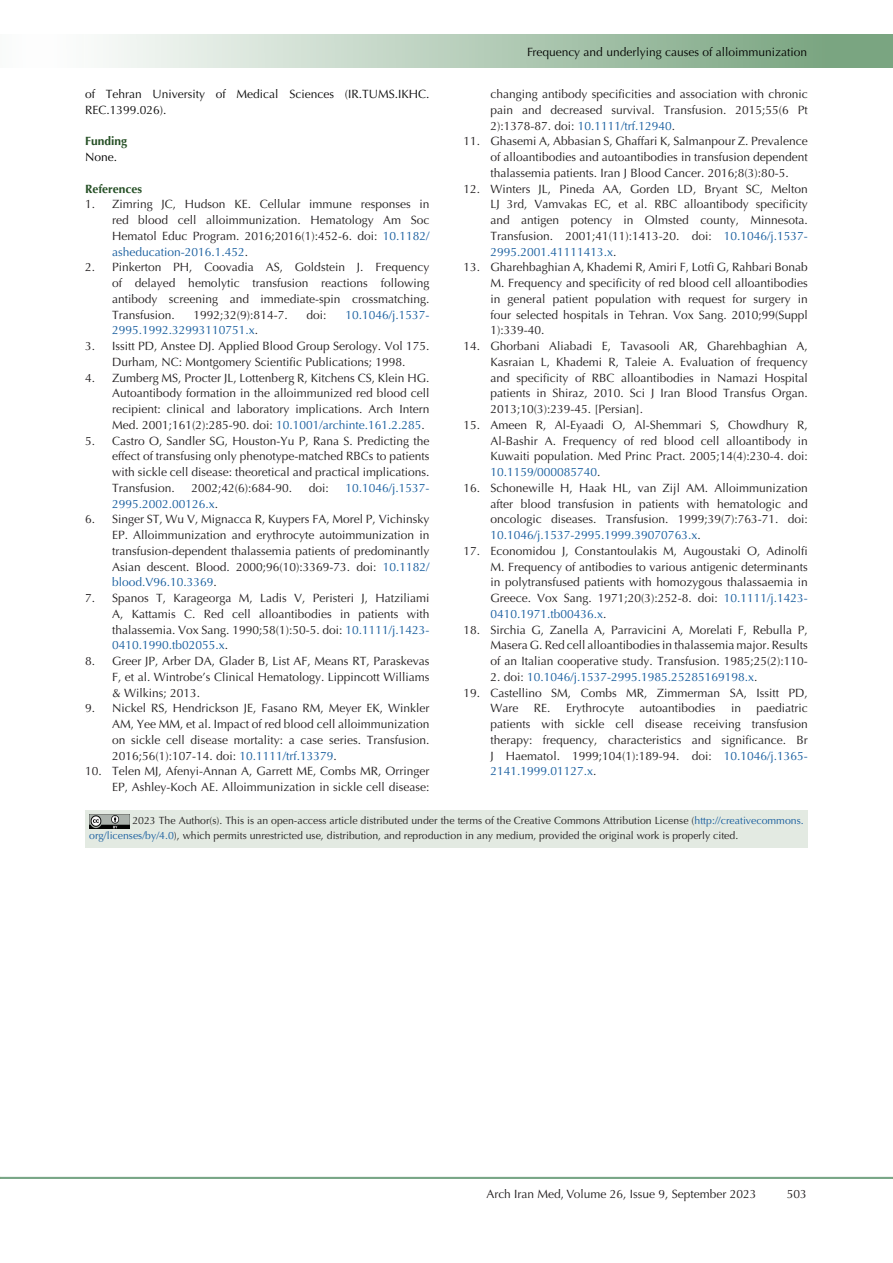
<style>
.page{position:relative;width:893px;height:1263px;background:#fff}
.page>*{position:absolute;margin:0;border:0;box-sizing:border-box;transform-origin:0 0}
.t1{font:12px/15.8px "Optima LT Std";color:#231f20;text-align:justify}
.t2{font:12px "Optima LT Std";color:#175d9e}
.t3{font:12px/15.8px "Optima LT Std";color:#0d0d0d}
.t4{font:12px "Optima LT Std";color:#040503}
.t5{font:700 12px "Optima LT Std";color:#265026}
.annotation_text{font:12px "Optima LT Std";color:#000}
.t6{font:10.5px/15px "Optima LT Std";color:#231f20}
.s1{color:#175d9e}
.s2{color:#231f20}
</style>
<div class="page">
<div style="left:0;top:1177px;width:893px;height:2px;background:#0099e5;border:1px solid #7aa581"></div>
<div style="left:0;top:35px;width:892px;height:33px;background:linear-gradient(to right,#fff,#719f79)"></div>
<div style="left:85px;top:810px;width:723px;height:38px;background:#e3eae2"></div>
<img style="left:89px;top:814px;width:40px;height:14px">
<p class="t3" style="left:85px;top:86px;width:346px">of Tehran University of Medical Sciences (IR.TUMS.IKHC.<br>REC.1399.026).</p>
<p class="t5" style="left:85px;top:134px;width:44px">Funding</p>
<p class="annotation_text" style="left:85px;top:150px;width:34px">None.</p>
<p class="t5" style="left:85px;top:182px;width:59px">References</p>
<p class="t1" style="left:112px;top:197px;width:319px;text-indent:-27px">1. Zimring JC, Hudson KE. Cellular immune responses in red blood cell alloimmunization. Hematology Am Soc Hematol Educ Program. 2016;2016(1):452-6. doi: <span class="s1">10.1182/ asheducation-2016.1.452</span>.</p>
<p class="t1" style="left:112px;top:260px;width:319px;text-indent:-27px">2. Pinkerton PH, Coovadia AS, Goldstein J. Frequency of delayed hemolytic transfusion reactions following antibody screening and immediate-spin crossmatching.<br>Transfusion.</p>
<p class="t1" style="left:194px;top:307px;width:96px">1992;32(9):814-7.</p>
<p class="t1" style="left:307px;top:307px;width:22px">doi:</p>
<p class="t2" style="left:345px;top:308px;width:86px">10.1046/j.1537-</p>
<p class="t2" style="left:112px;top:323px;width:148px">2995.1992.32993110751.x<span class="s2">.</span></p>
<p class="t1" style="left:85px;top:338px;width:346px;text-align:center">3. Issitt PD, Anstee DJ. Applied Blood Group Serology. Vol 175.<br>Durham, NC: Montgomery Scientific Publications; 1998.</p>
<p class="t1" style="left:112px;top:370px;width:319px;text-indent:-27px">4. Zumberg MS, Procter JL, Lottenberg R, Kitchens CS, Klein HG.<br>Autoantibody formation in the alloimmunized red blood cell recipient: clinical and laboratory implications. Arch Intern Med. 2001;161(2):285-90. doi: <span class="s1">10.1001/archinte.161.2.285</span>.</p>
<p class="t1" style="left:112px;top:433px;width:319px;text-indent:-27px">5. Castro O, Sandler SG, Houston-Yu P, Rana S. Predicting the effect of transfusing only phenotype-matched RBCs to patients with sickle cell disease: theoretical and practical implications.<br>Transfusion.</p>
<p class="t1" style="left:191px;top:480px;width:102px">2002;42(6):684-90.</p>
<p class="t1" style="left:309px;top:480px;width:22px">doi:</p>
<p class="t2" style="left:345px;top:481px;width:86px">10.1046/j.1537-</p>
<p class="t2" style="left:112px;top:497px;width:108px">2995.2002.00126.x<span class="s2">.</span></p>
<p class="t1" style="left:112px;top:512px;width:319px;text-indent:-27px">6. Singer ST, Wu V, Mignacca R, Kuypers FA, Morel P, Vichinsky EP. Alloimmunization and erythrocyte autoimmunization in transfusion-dependent thalassemia patients of predominantly Asian descent. Blood. 2000;96(10):3369-73. doi: <span class="s1">10.1182/ blood.V96.10.3369</span>.</p>
<p class="t1" style="left:112px;top:590px;width:319px;text-indent:-27px">7. Spanos T, Karageorga M, Ladis V, Peristeri J, Hatziliami A, Kattamis C. Red cell alloantibodies in patients with thalassemia. Vox Sang. 1990;58(1):50-5. doi: <span class="s1">10.1111/j.1423- 0410.1990.tb02055.x</span>.</p>
<p class="t1" style="left:112px;top:653px;width:319px;text-indent:-27px">8. Greer JP, Arber DA, Glader B, List AF, Means RT, Paraskevas F, et al. Wintrobe’s Clinical Hematology. Lippincott Williams &amp; Wilkins; 2013.</p>
<p class="t1" style="left:112px;top:701px;width:319px;text-indent:-27px">9. Nickel RS, Hendrickson JE, Fasano RM, Meyer EK, Winkler AM, Yee MM, et al. Impact of red blood cell alloimmunization on sickle cell disease mortality: a case series. Transfusion.<br>2016;56(1):107-14. doi: <span class="s1">10.1111/trf.13379</span>.</p>
<p class="t1" style="left:85px;top:764px;width:346px;text-align:right">10. Telen MJ, Afenyi-Annan A, Garrett ME, Combs MR, Orringer<br>EP, Ashley-Koch AE. Alloimmunization in sickle cell disease:</p>
<p class="t4" style="left:527px;top:45px;width:282px">Frequency and underlying causes of alloimmunization</p>
<p class="t1" style="left:490px;top:86px;width:319px">changing antibody specificities and association with chronic pain and decreased survival. Transfusion. 2015;55(6 Pt 2):1378-87. doi: <span class="s1">10.1111/trf.12940</span>.</p>
<p class="t1" style="left:490px;top:134px;width:319px;text-indent:-27px">11. Ghasemi A, Abbasian S, Ghaffari K, Salmanpour Z. Prevalence of alloantibodies and autoantibodies in transfusion dependent thalassemia patients. Iran J Blood Cancer. 2016;8(3):80-5.</p>
<p class="t1" style="left:490px;top:181px;width:319px;text-indent:-27px">12. Winters JL, Pineda AA, Gorden LD, Bryant SC, Melton LJ 3rd, Vamvakas EC, et al. RBC alloantibody specificity and antigen potency in Olmsted county, Minnesota.<br>Transfusion. 2001;41(11):1413-20. doi: <span class="s1">10.1046/j.1537- 2995.2001.41111413.x</span>.</p>
<p class="t1" style="left:490px;top:260px;width:319px;text-indent:-27px">13. Gharehbaghian A, Khademi R, Amiri F, Lotfi G, Rahbari Bonab M. Frequency and specificity of red blood cell alloantibodies in general patient population with request for surgery in four selected hospitals in Tehran. Vox Sang. 2010;99(Suppl 1):339-40.</p>
<p class="t1" style="left:490px;top:338px;width:319px;text-indent:-27px">14. Ghorbani Aliabadi E, Tavasooli AR, Gharehbaghian A, Kasraian L, Khademi R, Taleie A. Evaluation of frequency and specificity of RBC alloantibodies in Namazi Hospital patients in Shiraz, 2010. Sci J Iran Blood Transfus Organ.<br>2013;10(3):239-45. [Persian].</p>
<p class="t1" style="left:490px;top:417px;width:319px;text-indent:-27px">15. Ameen R, Al-Eyaadi O, Al-Shemmari S, Chowdhury R, Al-Bashir A. Frequency of red blood cell alloantibody in Kuwaiti population. Med Princ Pract. 2005;14(4):230-4. doi:<br><span class="s1">10.1159/000085740</span>.</p>
<p class="t1" style="left:490px;top:480px;width:319px;text-indent:-27px">16. Schonewille H, Haak HL, van Zijl AM. Alloimmunization after blood transfusion in patients with hematologic and oncologic diseases. Transfusion. 1999;39(7):763-71. doi:<br><span class="s1">10.1046/j.1537-2995.1999.39070763.x</span>.</p>
<p class="t1" style="left:490px;top:543px;width:319px;text-indent:-27px">17. Economidou J, Constantoulakis M, Augoustaki O, Adinolfi M. Frequency of antibodies to various antigenic determinants in polytransfused patients with homozygous thalassaemia in Greece. Vox Sang. 1971;20(3):252-8. doi: <span class="s1">10.1111/j.1423- 0410.1971.tb00436.x</span>.</p>
<p class="t1" style="left:490px;top:622px;width:319px;text-indent:-27px">18. Sirchia G, Zanella A, Parravicini A, Morelati F, Rebulla P, Masera G. Red cell alloantibodies in thalassemia major. Results of an Italian cooperative study. Transfusion. 1985;25(2):110-</p>
<p class="t2" style="left:490px;top:670px;width:268px"><span class="s2">2. doi:</span> 10.1046/j.1537-2995.1985.25285169198.x<span class="s2">.</span></p>
<p class="t1" style="left:490px;top:685px;width:319px;text-indent:-27px">19. Castellino SM, Combs MR, Zimmerman SA, Issitt PD,<br>Ware</p>
<p class="t1" style="left:490px;top:701px;width:319px;text-indent:266px">paediatric patients with sickle cell disease receiving transfusion therapy: frequency, characteristics and significance. Br J Haematol. 1999;104(1):189-94. doi: <span class="s1">10.1046/j.1365- 2141.1999.01127.x</span>.</p>
<p class="t1" style="left:534px;top:701px;width:92px">RE. Erythrocyte</p>
<p class="t1" style="left:640px;top:701px;width:78px">autoantibodies</p>
<p class="t1" style="left:731px;top:701px;width:12px">in</p>
<p class="t6" style="left:89px;top:813px;width:716px;text-indent:43px">2023 The Author(s). This is an open-access article distributed under the terms of the Creative Commons Attribution License (<span class="s1">http://creativecommons. org/licenses/by/4.0</span>), which permits unrestricted use, distribution, and reproduction in any medium, provided the original work is properly cited.</p>
<p class="t1" style="left:487px;top:1186px;width:271px">Arch Iran Med, Volume 26, Issue 9, September 2023</p>
<p class="t1" style="left:787px;top:1186px;width:22px">503</p>
</div>
